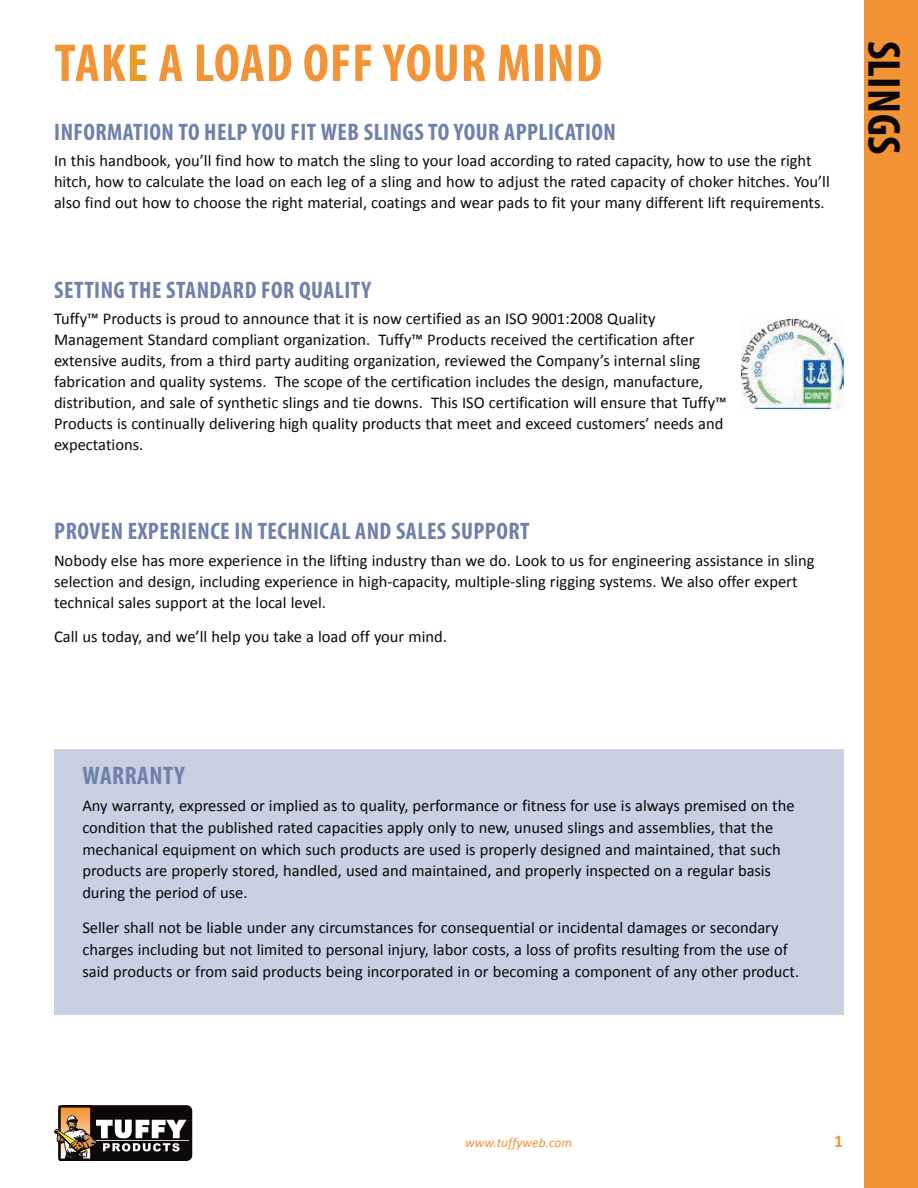
<style>
.page{position:relative;width:918px;height:1188px;background:#fff}
.page>*{position:absolute;margin:0;border:0;box-sizing:border-box;transform-origin:0 0}
.t1{font:700 condensed 54px "Myriad Pro";letter-spacing:.02em;color:#f29335}
.t2{font:700 condensed 46.5px "Myriad Pro";letter-spacing:.01em;color:#0c080a}
.t3{font:700 condensed 25.5px "Myriad Pro";letter-spacing:.02em;color:#6e80ab}
.t4{font:700 condensed 24px "Myriad Pro";letter-spacing:.02em;color:#6e80ab}
.t5{font:700 18px "Calibri";color:#f29335}
.t6{font:16.5px/21px "Calibri";color:#0c080a}
.t7{font:italic 13.5px "Calibri";color:#f29335}
.s1{color:#e59d28}
</style>
<div class="page">
<div style="left:864px;top:0;width:54px;height:1188px;background:#f29335"></div>
<div style="left:58px;top:1105px;width:134px;height:56px;background:#0c080a;border-radius:6px"></div>
<svg style="left:54px;top:1105px;width:135px;height:56px"></svg>
<img style="left:741px;top:320px;width:102px;height:89px">
<div style="left:54px;top:750px;width:789px;height:265px;background:#c9d0e1"></div>
<h1 class="t1" style="left:55px;top:29px;width:549px">TAK<span class="s1">E</span> A LOAD OFF YOUR MIND</h1>
<h3 class="t4" style="left:54px;top:117px;width:563px">INFORMATION TO HELP YOU FIT WEB SLINGS TO YOUR APPLICATION</h3>
<p class="t6" style="left:54px;top:150px;width:777px">In this handbook, you’ll find how to match the sling to your load according to rated capacity, how to use the right hitch, how to calculate the load on each leg of a sling and how to adjust the rated capacity of choker hitches. You’ll also find out how to choose the right material, coatings and wear pads to fit your many different lift requirements.</p>
<h3 class="t4" style="left:54px;top:275px;width:318px">SETTING THE STANDARD FOR QUALITY</h3>
<p class="t6" style="left:54px;top:308px;width:674px">Tuffy™ Products is proud to announce that it is now certified as an ISO 9001:2008 Quality Management Standard compliant organization. Tuffy™ Products received the certification after extensive audits, from a third party auditing organization, reviewed the Company’s internal sling fabrication and quality systems. The scope of the certification includes the design, manufacture, distribution, and sale of synthetic slings and tie downs. This ISO certification will ensure that Tuffy™ Products is continually delivering high quality products that meet and exceed customers’ needs and expectations.</p>
<h3 class="t4" style="left:54px;top:516px;width:477px">PROVEN EXPERIENCE IN TECHNICAL AND SALES SUPPORT</h3>
<p class="t6" style="left:54px;top:550px;width:762px">Nobody else has more experience in the lifting industry than we do. Look to us for engineering assistance in sling selection and design, including experience in high-capacity, multiple-sling rigging systems. We also offer expert technical sales support at the local level.</p>
<p class="t6" style="left:54px;top:626px;width:394px">Call us today, and we’ll help you take a load off your mind.</p>
<h2 class="t2" style="left:913px;top:41px;width:116px;rotate:90deg">SLINGS</h2>
<h3 class="t3" style="left:83px;top:760px;width:104px">WARRANTY</h3>
<p class="t6" style="left:82px;top:795px;width:714px;line-height:21.8px">Any warranty, expressed or implied as to quality, performance or fitness for use is always premised on the condition that the published rated capacities apply only to new, unused slings and assemblies, that the mechanical equipment on which such products are used is properly designed and maintained, that such products are properly stored, handled, used and maintained, and properly inspected on a regular basis during the period of use.</p>
<p class="t6" style="left:82px;top:917px;width:718px;line-height:21.8px">Seller shall not be liable under any circumstances for consequential or incidental damages or secondary charges including but not limited to personal injury, labor costs, a loss of profits resulting from the use of said products or from said products being incorporated in or becoming a component of any other product.</p>
<p class="t7" style="left:465px;top:1133px;width:108px">www.tuffyweb.com</p>
<p class="t5" style="left:834px;top:1129px;width:11px">1</p>
</div>
